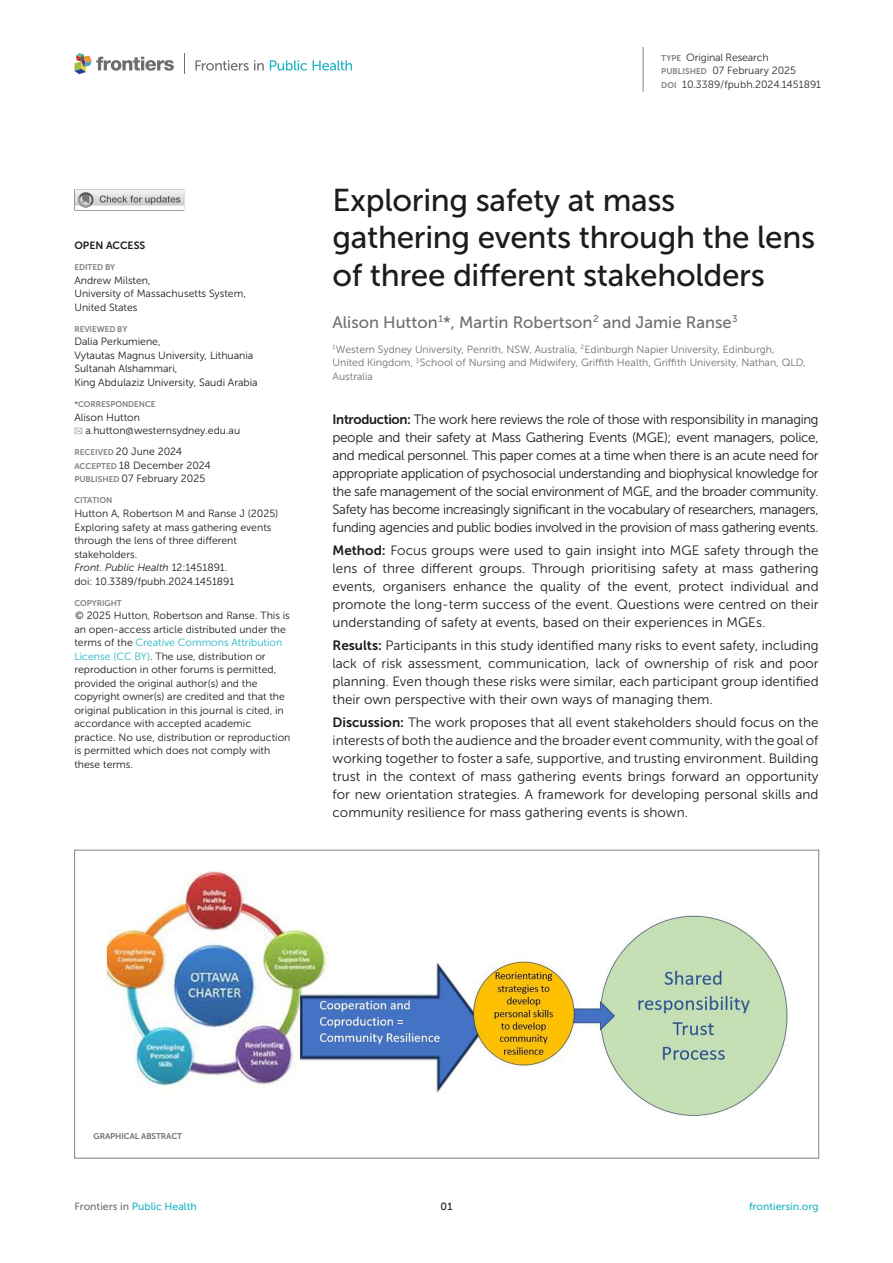
<style>
.page{position:relative;width:893px;height:1263px;background:#fff}
.page>*{position:absolute;margin:0;border:0;box-sizing:border-box;transform-origin:0 0}
.CHAP_TITLE{font:31.5px/37.5px "Museo Sans 500";letter-spacing:-.01em;color:#1b1c1b}
.AU_NAME{font:16.5px "Museo Sans 500";color:#706f70}
.ABS_HEAD{font:13.5px/18px "Museo Sans 300";color:#1b1c1b;text-align:justify}
.ABS{font:13.5px/18px "Museo Sans 300";letter-spacing:-.025em;color:#1b1c1b;text-align:justify}
.CO_TEXT{font:10.5px/13.5px "Museo Sans 300";color:#1b1c1b}
.AU_AFF{font:10.5px/13.5px "Museo Sans 300";color:#706f70}
.CO_TEXT_1{font:10.5px "Museo Sans 300";color:#1b1c1b}
.t1{font:10.5px "Museo Sans 500";color:#1db5c3}
.CO_TEXT-2{font:italic 10.5px "Museo Sans 300";color:#1b1c1b}
.DOI{font:10.5px "Museo Sans 300";color:#2b2b2a}
.PUBLISHED{font:10.5px "Museo Sans 300";color:#2b2b2a}
.SUBJECT{font:10.5px "Museo Sans 300";letter-spacing:-.015em;color:#2b2b2a}
.CO_TEXT_1_TOP{font:10.5px "Museo Sans 300";color:#1b1c1b}
.OPEN_ACCESS_HD{font:10.5px "Museo Sans 700";color:#1b1c1b}
.t2{font:10.5px "Museo Sans 500";color:#1b1c1b}
.CO_HD{font:8.25px "Museo Sans 700";letter-spacing:-.01em;color:#7e7f7f}
.FIG_LEG{font:8.25px "Museo Sans 700";letter-spacing:-.01em;color:#706f70}
.s1{font-family:"Museo Sans 700";font-size:8.25px;color:#7e7f7f}
.s2{font-style:normal}
.s3{color:#1db5c3}
.s4{font-family:"Museo Sans 700"}
.s5{color:#706f70}
</style>
<div class="page">
<svg style="left:74px;top:53px;width:100px;height:21px"></svg>
<svg style="left:195px;top:60px;width:69px;height:11px"></svg>
<svg style="left:270px;top:60px;width:37px;height:11px"></svg>
<svg style="left:313px;top:60px;width:39px;height:11px"></svg>
<svg style="left:184px;top:53px;width:1px;height:21px"></svg>
<svg style="left:74px;top:189px;width:110px;height:22px"></svg>
<hr style="left:643px;top:47px;width:1px;height:45px;background:#808285">
<svg style="left:74px;top:427px;width:9px;height:7px"></svg>
<img style="left:106px;top:871px;width:682px;height:245px">
<p class="OPEN_ACCESS_HD" style="left:74px;top:239px;width:72px">OPEN ACCESS</p>
<p class="CO_HD" style="left:74px;top:262px;width:42px">EDITED BY</p>
<p class="CO_TEXT" style="left:74px;top:273px;width:173px">Andrew Milsten,<br>University of Massachusetts System,<br>United States</p>
<p class="CO_HD" style="left:74px;top:324px;width:54px">REVIEWED BY</p>
<p class="CO_TEXT" style="left:74px;top:335px;width:180px">Dalia Perkumiene,<br>Vytautas Magnus University, Lithuania</p>
<p class="CO_TEXT" style="left:74px;top:362px;width:185px">Sultanah Alshammari,<br>King Abdulaziz University, Saudi Arabia</p>
<p class="CO_HD" style="left:74px;top:399px;width:83px">*CORRESPONDENCE</p>
<p class="CO_TEXT" style="left:85px;top:410px;width:156px;text-indent:-11px">Alison Hutton a.hutton@westernsydney.edu.au</p>
<p class="CO_TEXT_1_TOP" style="left:74px;top:446px;width:109px"><span class="s1">RECEIVED</span> 20 June 2024</p>
<p class="CO_TEXT_1" style="left:74px;top:459px;width:138px"><span class="s1">ACCEPTED</span> 18 December 2024</p>
<p class="CO_TEXT_1" style="left:74px;top:473px;width:132px"><span class="s1">PUBLISHED</span> 07 February 2025</p>
<p class="CO_HD" style="left:74px;top:496px;width:39px">CITATION</p>
<p class="CO_TEXT" style="left:74px;top:507px;width:205px">Hutton A, Robertson M and Ranse J (2025)<br>Exploring safety at mass gathering events through the lens of three different stakeholders.</p>
<p class="CO_TEXT-2" style="left:74px;top:562px;width:154px">Front. Public Health <span class="s2">12:1451891.</span></p>
<p class="CO_TEXT" style="left:74px;top:574px;width:162px">doi: 10.3389/fpubh.2024.1451891</p>
<p class="CO_HD" style="left:74px;top:598px;width:49px">COPYRIGHT</p>
<p class="CO_TEXT" style="left:74px;top:609px;width:218px">© 2025 Hutton, Robertson and Ranse. This is an open-access article distributed under the terms of the <span class="s3">Creative Commons Attribution License (CC BY)</span>. The use, distribution or reproduction in other forums is permitted, provided the original author(s) and the copyright owner(s) are credited and that the original publication in this journal is cited, in accordance with accepted academic practice. No use, distribution or reproduction is permitted which does not comply with these terms.</p>
<p class="SUBJECT" style="left:661px;top:51px;width:109px"><span class="s1">TYPE</span> Original Research</p>
<p class="PUBLISHED" style="left:661px;top:65px;width:136px"><span class="s1">PUBLISHED</span> 07 February 2025</p>
<p class="DOI" style="left:661px;top:78px;width:161px"><span class="s1">DOI</span> 10.3389/fpubh.2024.1451891</p>
<p class="CHAP_TITLE" style="left:333px;top:181px;width:484px">Exploring safety at mass gathering events through the lens of three different stakeholders</p>
<p class="AU_NAME" style="left:333px;top:313px;width:407px">Alison Hutton<sup>1</sup>*, Martin Robertson<sup>2</sup> and Jamie Ranse<sup>3</sup></p>
<p class="AU_AFF" style="left:333px;top:343px;width:475px"><sup>1</sup>Western Sydney University, Penrith, NSW, Australia, <sup>2</sup>Edinburgh Napier University, Edinburgh,<br>United Kingdom, <sup>3</sup>School of Nursing and Midwifery, Griffith Health, Griffith University, Nathan, QLD,<br>Australia</p>
<p class="ABS" style="left:333px;top:410px;width:488px"><span class="s4">Introduction:</span> The work here reviews the role of those with responsibility in managing people and their safety at Mass Gathering Events (MGE); event managers, police, and medical personnel. This paper comes at a time when there is an acute need for appropriate application of psychosocial understanding and biophysical knowledge for the safe management of the social environment of MGE, and the broader community.<br>Safety has become increasingly significant in the vocabulary of researchers, managers, funding agencies and public bodies involved in the provision of mass gathering events.</p>
<p class="ABS_HEAD" style="left:333px;top:541px;width:488px"><span class="s4">Method:</span> Focus groups were used to gain insight into MGE safety through the lens of three different groups. Through prioritising safety at mass gathering events, organisers enhance the quality of the event, protect individual and promote the long-term success of the event. Questions were centred on their understanding of safety at events, based on their experiences in MGEs.</p>
<p class="ABS_HEAD" style="left:333px;top:636px;width:488px"><span class="s4">Results:</span> Participants in this study identified many risks to event safety, including lack of risk assessment, communication, lack of ownership of risk and poor planning. Even though these risks were similar, each participant group identified their own perspective with their own ways of managing them.</p>
<p class="ABS_HEAD" style="left:333px;top:713px;width:488px"><span class="s4">Discussion:</span> The work proposes that all event stakeholders should focus on the interests of both the audience and the broader event community, with the goal of working together to foster a safe, supportive, and trusting environment. Building trust in the context of mass gathering events brings forward an opportunity for new orientation strategies. A framework for developing personal skills and community resilience for mass gathering events is shown.</p>
<p class="FIG_LEG" style="left:94px;top:1132px;width:90px">GRAPHICAL ABSTRACT</p>
<p class="t1" style="left:74px;top:1200px;width:124px"><span class="s5">Frontiers in</span> Public Health</p>
<p class="t2" style="left:440px;top:1200px;width:14px">01</p>
<p class="t1" style="left:749px;top:1200px;width:71px">frontiersin.org</p>
</div>
